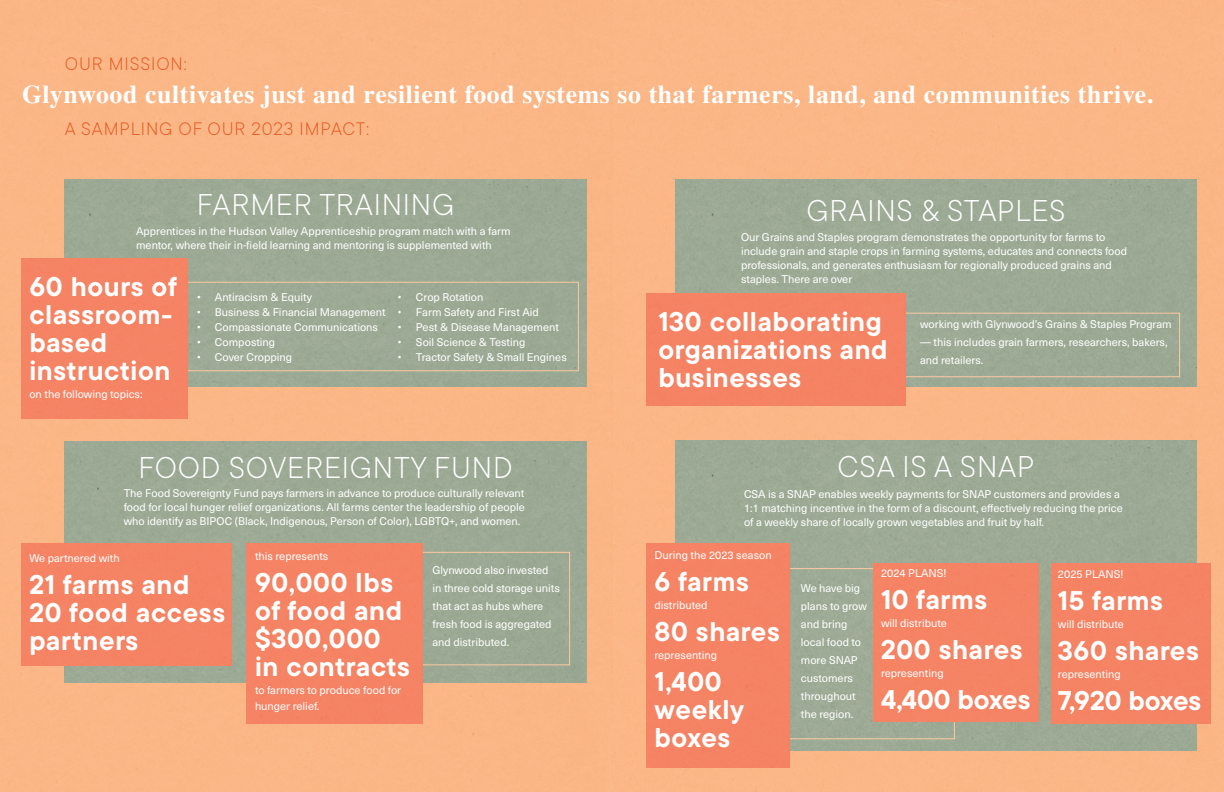
<style>
.page{position:relative;width:1224px;height:792px;background:#fbb786}
.page>*{position:absolute;margin:0;border:0;box-sizing:border-box;transform-origin:0 0}
.t1{font:300 30px "TT Commons Pro";letter-spacing:.025em;color:#fff}
.t2{font:700 27px/28px "TT Commons Pro";letter-spacing:.025em;color:#fff}
.t3{font:700 27px "TT Commons Pro";color:#fff}
.t4{font:700 25.7px "STIX General";letter-spacing:.025em;color:#fff}
.t5{font:300 18px "TT Commons Pro";letter-spacing:.05em;color:#e65a25}
.t6{font:11px/18px "Neue Haas Unica W1 G";color:#fff}
</style>
<div class="page">
<div style="left:65px;top:442px;width:521px;height:241px;background:#9ca994"></div>
<div style="left:21px;top:543px;width:211px;height:122px;background:#f58364"></div>
<div style="left:65px;top:180px;width:521px;height:206px;background:#9caa95"></div>
<div style="left:675px;top:180px;width:522px;height:206px;background:#9caa95"></div>
<div style="left:675px;top:441px;width:522px;height:310px;background:#9daa95"></div>
<div style="left:180px;top:282px;width:399px;height:89px;border:1px solid #fcc9a2"></div>
<div style="left:812px;top:313px;width:368px;height:64px;border:1px solid #fcc9a2"></div>
<div style="left:266px;top:552px;width:304px;height:113px;border:1px solid #fcc9a2"></div>
<div style="left:21px;top:259px;width:167px;height:160px;background:#f58464"></div>
<div style="left:646px;top:293px;width:260px;height:112px;background:#f58364"></div>
<div style="left:646px;top:543px;width:143px;height:225px;background:#f58364"></div>
<div style="left:873px;top:563px;width:165px;height:159px;background:#f58464"></div>
<div style="left:1051px;top:563px;width:159px;height:160px;background:#f58364"></div>
<div style="left:246px;top:543px;width:177px;height:181px;background:#f58364"></div>
<h3 class="t5" style="left:65px;top:51px;width:124px">OUR MISSION:</h3>
<h3 class="t4" style="left:22px;top:76px;width:1133px">Glynwood cultivates just and resilient food systems so that farmers, land, and communities thrive.</h3>
<h3 class="t5" style="left:65px;top:116px;width:306px">A SAMPLING OF OUR 2023 IMPACT:</h3>
<h1 class="t1" style="left:197px;top:184px;width:259px">FARMER TRAINING</h1>
<p class="t6" style="left:136px;top:224px;width:376px;line-height:14px">Apprentices in the Hudson Valley Apprenticeship program match with a farm mentor, where their in-field learning and mentoring is supplemented with</p>
<h2 class="t2" style="left:29px;top:273px;width:149px">60 hours of classroom&shy;based instruction</h2>
<p class="t6" style="left:29px;top:385px;width:115px">on the following topics:</p>
<p class="t6" style="left:197px;top:288px;width:116px">• Antiracism &amp; Equity</p>
<p class="t6" style="left:197px;top:303px;width:190px">• Business &amp; Financial Management</p>
<p class="t6" style="left:197px;top:318px;width:183px">• Compassionate Communications</p>
<p class="t6" style="left:197px;top:333px;width:80px">• Composting</p>
<p class="t6" style="left:197px;top:348px;width:97px">• Cover Cropping</p>
<p class="t6" style="left:398px;top:288px;width:87px">• Crop Rotation</p>
<p class="t6" style="left:398px;top:303px;width:142px">• Farm Safety and First Aid</p>
<p class="t6" style="left:398px;top:318px;width:162px">• Pest &amp; Disease Management</p>
<p class="t6" style="left:398px;top:333px;width:129px">• Soil Science &amp; Testing</p>
<p class="t6" style="left:398px;top:348px;width:170px">• Tractor Safety &amp; Small Engines</p>
<h1 class="t1" style="left:139px;top:447px;width:376px">FOOD SOVEREIGNTY FUND</h1>
<p class="t6" style="left:124px;top:486px;width:403px;line-height:14px;text-align:justify">The Food Sovereignty Fund pays farmers in advance to produce culturally relevant food for local hunger relief organizations. All farms center the leadership of people who identify as BIPOC (Black, Indigenous, Person of Color), LGBTQ+, and women.</p>
<p class="t6" style="left:255px;top:547px;width:75px">this represents</p>
<h2 class="t2" style="left:255px;top:569px;width:156px">90,000 lbs of food and $300,000 in contracts</h2>
<p class="t6" style="left:255px;top:681px;width:148px;line-height:16px">to farmers to produce food for hunger relief.</p>
<p class="t6" style="left:29px;top:549px;width:92px">We partnered with</p>
<h2 class="t2" style="left:29px;top:570px;width:197px">21 farms and<br>20 food access partners</h2>
<p class="t6" style="left:432px;top:561px;width:129px">Glynwood also invested in three cold storage units that act as hubs where fresh food is aggregated and distributed.</p>
<h1 class="t1" style="left:807px;top:190px;width:261px">GRAINS &amp; STAPLES</h1>
<p class="t6" style="left:741px;top:230px;width:388px;line-height:14px">Our Grains and Staples program demonstrates the opportunity for farms to include grain and staple crops in farming systems, educates and connects food professionals, and generates enthusiasm for regionally produced grains and staples. There are over</p>
<p class="t6" style="left:920px;top:315px;width:253px">working with Glynwood’s Grains &amp; Staples Program</p>
<p class="t6" style="left:920px;top:333px;width:249px">— this includes grain farmers, researchers, bakers, and retailers.</p>
<h2 class="t2" style="left:658px;top:307px;width:231px">130 collaborating organizations and businesses</h2>
<h1 class="t1" style="left:838px;top:446px;width:198px">CSA IS A SNAP</h1>
<p class="t6" style="left:744px;top:487px;width:380px;line-height:14px">CSA is a SNAP enables weekly payments for SNAP customers and provides a<br>1:1 matching incentive in the form of a discount, effectively reducing the price of a weekly share of locally grown vegetables and fruit by half.</p>
<p class="t6" style="left:654px;top:546px;width:119px">During the 2023 season</p>
<h2 class="t2" style="left:654px;top:568px;width:96px">6 farms</h2>
<p class="t6" style="left:654px;top:596px;width:55px">distributed</p>
<h2 class="t2" style="left:654px;top:618px;width:127px">80 shares</h2>
<p class="t6" style="left:654px;top:646px;width:64px">representing</p>
<h2 class="t2" style="left:654px;top:668px;width:91px">1,400 weekly boxes</h2>
<p class="t6" style="left:801px;top:579px;width:67px">We have big plans to grow and bring local food to more SNAP customers throughout the region.</p>
<p class="t6" style="left:881px;top:564px;width:67px">2024 PLANS!</p>
<h2 class="t2" style="left:881px;top:586px;width:108px">10 farms</h2>
<p class="t6" style="left:881px;top:614px;width:67px">will distribute</p>
<h2 class="t2" style="left:881px;top:636px;width:143px">200 shares</h2>
<p class="t6" style="left:881px;top:664px;width:64px">representing</p>
<h2 class="t3" style="left:881px;top:680px;width:151px">4,400 boxes</h2>
<p class="t6" style="left:1058px;top:565px;width:67px">2025 PLANS!</p>
<h2 class="t2" style="left:1058px;top:587px;width:106px">15 farms</h2>
<p class="t6" style="left:1058px;top:615px;width:67px">will distribute</p>
<h2 class="t2" style="left:1058px;top:637px;width:142px">360 shares</h2>
<p class="t6" style="left:1058px;top:665px;width:64px">representing</p>
<h2 class="t3" style="left:1058px;top:680px;width:145px">7,920 boxes</h2>
</div>
